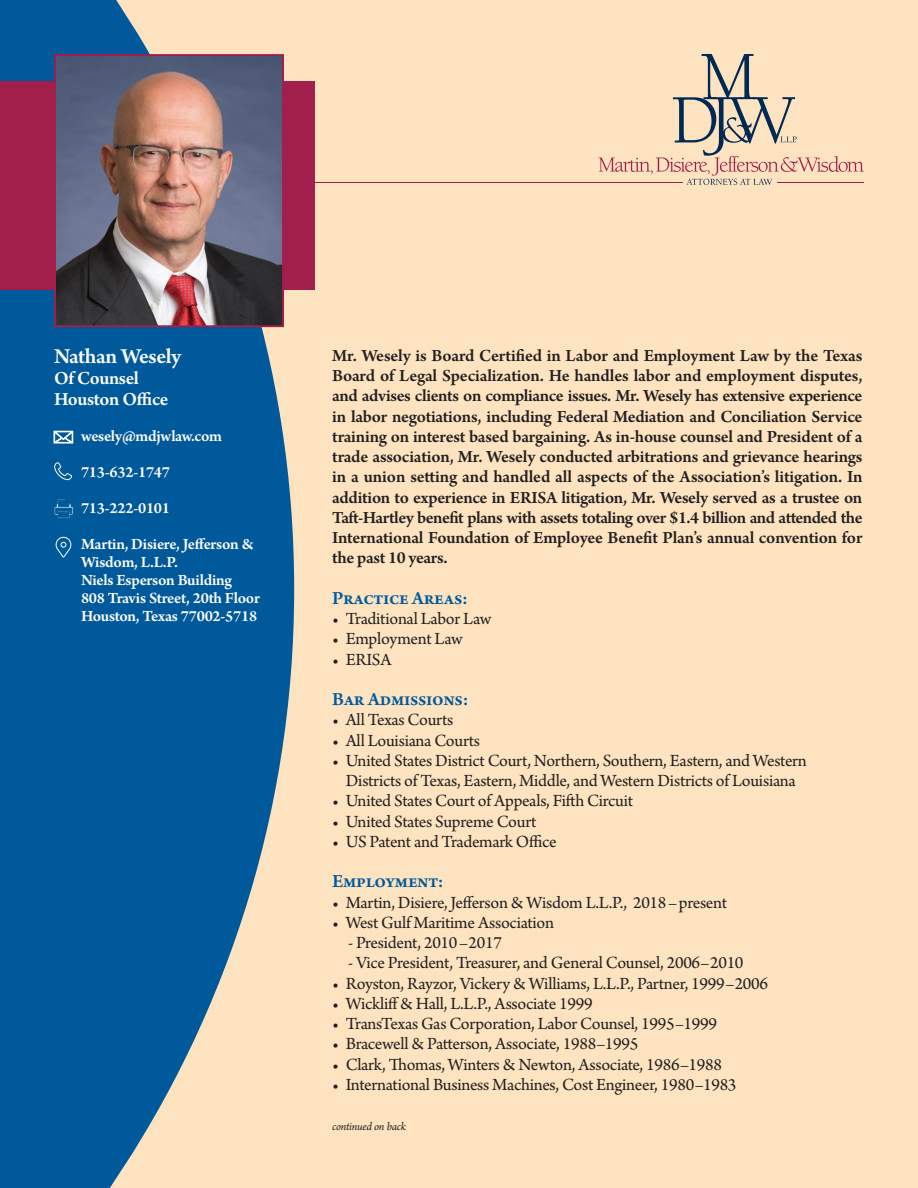
<style>
.page{position:relative;width:918px;height:1188px;background:#fee3c0}
.page>*{position:absolute;margin:0;border:0;box-sizing:border-box;transform-origin:0 0}
.Name_address{font:600 22.5px "Arno Pro";color:#fff}
.t1{font:600 19.5px "Arno Pro";letter-spacing:-.015em;color:#00599b}
.Name_address-2{font:600 19.5px "Arno Pro";letter-spacing:-.025em;color:#fff}
.t2{font:18px/20.2px "Arno Pro";letter-spacing:-.015em;color:#231f20;text-align:center}
.t3{font:600 18px/20.2px "Arno Pro";letter-spacing:-.015em;color:#231f20;text-align:justify}
.Name_address-3{font:600 16.5px/18px "Arno Pro";letter-spacing:-.015em;color:#fff}
.Body_Copy{font:italic 12px "Arno Pro";letter-spacing:-.02em;color:#231f20}
</style>
<div class="page">
<svg style="left:0;top:0;width:294px;height:1188px;fill:#00599b"></svg>
<div style="left:0;top:82px;width:315px;height:208px;background:#a21e4b"></div>
<svg style="left:599px;top:54px;width:265px;height:131px"></svg>
<hr style="left:300px;top:182px;width:383px;height:1px;background:#a21e4b">
<hr style="left:777px;top:182px;width:87px;height:1px;background:#a21e4b">
<img style="left:57px;top:57px;width:224px;height:267px">
<div style="left:54px;top:54px;width:230px;height:273px;border:2px solid #a21e4b"></div>
<svg style="left:54px;top:431px;width:19px;height:12px"></svg>
<svg style="left:54px;top:462px;width:18px;height:18px"></svg>
<svg style="left:54px;top:499px;width:20px;height:20px"></svg>
<svg style="left:55px;top:536px;width:17px;height:22px"></svg>
<p class="Name_address" style="left:54px;top:343px;width:130px">Nathan Wesely</p>
<p class="Name_address-2" style="left:54px;top:367px;width:86px">Of Counsel</p>
<p class="Name_address-2" style="left:54px;top:388px;width:116px">Houston Office</p>
<p class="Name_address-3" style="left:81px;top:428px;width:143px">wesely@mdjwlaw.com</p>
<p class="Name_address-3" style="left:81px;top:464px;width:91px">713-632-1747</p>
<p class="Name_address-3" style="left:81px;top:500px;width:91px">713-222-0101</p>
<p class="Name_address-3" style="left:81px;top:536px;width:174px">Martin, Disiere, Jefferson &amp;<br>Wisdom, L.L.P.</p>
<p class="Name_address-3" style="left:81px;top:572px;width:152px">Niels Esperson Building</p>
<p class="Name_address-3" style="left:81px;top:590px;width:181px">808 Travis Street, 20th Floor</p>
<p class="Name_address-3" style="left:81px;top:608px;width:178px">Houston, Texas 77002-5718</p>
<p class="t3" style="left:332px;top:346px;width:532px">Mr. Wesely is Board Certified in Labor and Employment Law by the Texas Board of Legal Specialization. He handles labor and employment disputes, and advises clients on compliance issues. Mr. Wesely has extensive experience in labor negotiations, including Federal Mediation and Conciliation Service training on interest based bargaining. As in-house counsel and President of a trade association, Mr. Wesely conducted arbitrations and grievance hearings in a union setting and handled all aspects of the Association’s litigation. In addition to experience in ERISA litigation, Mr. Wesely served as a trustee on Taft-Hartley benefit plans with assets totaling over $1.4 billion and attended the International Foundation of Employee Benefit Plan’s annual convention for the past 10 years.</p>
<p class="t1" style="left:332px;top:587px;width:137px">Practice Areas:</p>
<p class="t2" style="left:332px;top:610px;width:160px">• Traditional Labor Law</p>
<p class="t2" style="left:332px;top:630px;width:132px">• Employment Law</p>
<p class="t2" style="left:332px;top:650px;width:61px">• ERISA</p>
<p class="t1" style="left:332px;top:688px;width:138px">Bar Admissions:</p>
<p class="t2" style="left:332px;top:711px;width:123px">• All Texas Courts</p>
<p class="t2" style="left:332px;top:731px;width:149px">• All Louisiana Courts</p>
<p class="t2" style="left:332px;top:751px;width:476px">• United States District Court, Northern, Southern, Eastern, and Western<br>Districts of Texas, Eastern, Middle, and Western Districts of Louisiana</p>
<p class="t2" style="left:332px;top:792px;width:302px">• United States Court of Appeals, Fifth Circuit</p>
<p class="t2" style="left:332px;top:812px;width:206px">• United States Supreme Court</p>
<p class="t2" style="left:332px;top:832px;width:226px">• US Patent and Trademark Office</p>
<p class="t1" style="left:332px;top:870px;width:113px">Employment:</p>
<p class="t2" style="left:332px;top:893px;width:396px">• Martin, Disiere, Jefferson &amp; Wisdom L.L.P., 2018–present</p>
<p class="t2" style="left:332px;top:913px;width:223px">• West Gulf Maritime Association</p>
<p class="t2" style="left:348px;top:934px;width:155px">- President, 2010–2017</p>
<p class="t2" style="left:348px;top:954px;width:397px">- Vice President, Treasurer, and General Counsel, 2006–2010</p>
<p class="t2" style="left:332px;top:974px;width:437px">• Royston, Rayzor, Vickery &amp; Williams, L.L.P., Partner, 1999–2006</p>
<p class="t2" style="left:332px;top:994px;width:262px">• Wickliff &amp; Hall, L.L.P., Associate 1999</p>
<p class="t2" style="left:332px;top:1015px;width:386px">• TransTexas Gas Corporation, Labor Counsel, 1995–1999</p>
<p class="t2" style="left:332px;top:1035px;width:308px">• Bracewell &amp; Patterson, Associate, 1988–1995</p>
<p class="t2" style="left:332px;top:1055px;width:391px">• Clark, Thomas, Winters &amp; Newton, Associate, 1986–1988</p>
<p class="t2" style="left:332px;top:1075px;width:406px">• International Business Machines, Cost Engineer, 1980–1983</p>
<p class="Body_Copy" style="left:332px;top:1120px;width:75px">continued on back</p>
</div>
